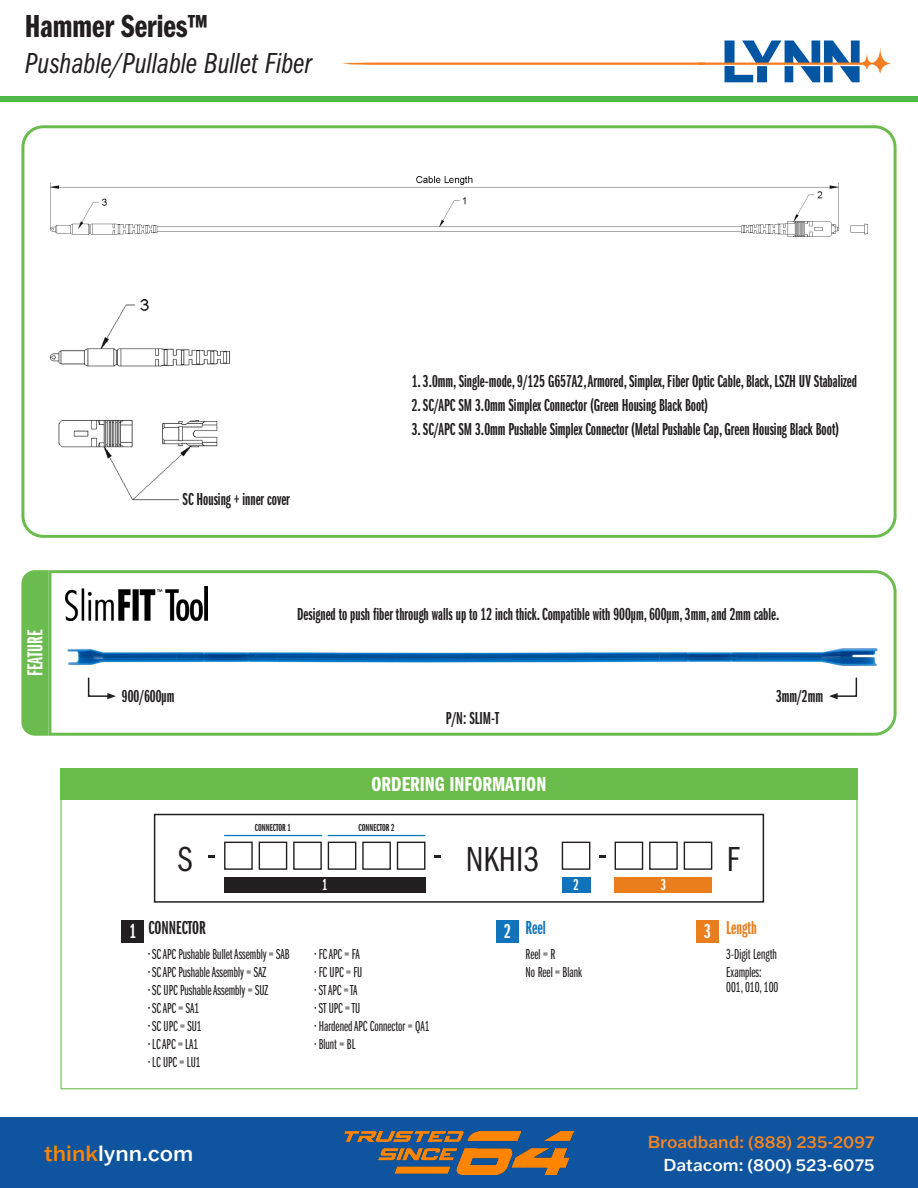
<style>
.page{position:relative;width:918px;height:1188px;background:#fff}
.page>*{position:absolute;margin:0;border:0;box-sizing:border-box;transform-origin:0 0}
.t1{font:36px "Franklin Gothic LT Pro Bk Cm";color:#231f20}
.t2{font:33px "Franklin Gothic LT Pro Dm Cm";color:#231f20}
.t3{font:30px "Franklin Gothic LT Pro Bk Cm It";color:#231f20}
.t4{font:22.5px "Franklin Gothic LT Pro Dm X Cm";color:#fff}
.t5{font:500 21.6px "Franklin Gothic ATF";color:#fff}
.t6{font:21px "Franklin Gothic LT Pro Dm Cm";color:#fff}
.t7{font:21px "Franklin Gothic LT Pro Dm X Cm";color:#fff}
.t8{font:19.5px "Franklin Gothic LT Pro Dm X Cm";color:#231f20}
.t9{font:19.5px "Franklin Gothic LT Pro Dm X Cm";color:#ea7e1d}
.t10{font:19.5px "Franklin Gothic LT Pro Dm X Cm";color:#1074bc}
.t11{font:18px "Franklin Gothic LT Pro Dm X Cm";color:#231f20}
.t12{font:500 16.95px "Franklin Gothic ATF";color:#f58520}
.t13{font:500 16.95px "Franklin Gothic ATF";color:#fff}
.t14{font:16.5px "Franklin Gothic LT Pro Dm X Cm";color:#fff}
.t15{font:15px "Franklin Gothic LT Pro Bk X Cm";color:#231f20}
.t16{font:10.5px "Franklin Gothic LT Pro Dm X Cm";color:#231f20}
.s1{color:#ff8500}
</style>
<div class="page">
<div style="left:0;top:1118px;width:918px;height:70px;background:#0f549e"></div>
<img style="left:345px;top:1132px;width:228px;height:43px">
<div style="left:0;top:97px;width:918px;height:5px;background:#50b949"></div>
<svg style="left:342px;top:41px;width:549px;height:41px"></svg>
<div style="left:21px;top:125px;width:876px;height:413px;border:3px solid #6bbc4e;border-radius:20px"></div>
<img style="left:50px;top:177px;width:818px;height:60px">
<img style="left:50px;top:300px;width:181px;height:201px">
<div style="left:183px;top:487px;width:204px;height:34px;background:#fff"></div>
<svg style="left:48px;top:570px;width:849px;height:166px"></svg>
<div style="left:21px;top:570px;width:27px;height:166px;background:#6bbc4e"></div>
<img style="left:58px;top:641px;width:829px;height:32px">
<img style="left:66px;top:587px;width:141px;height:33px">
<svg style="left:87px;top:676px;width:29px;height:23px"></svg>
<svg style="left:829px;top:676px;width:29px;height:23px"></svg>
<div style="left:60px;top:768px;width:798px;height:31px;background:#6bbc4d"></div>
<div style="left:122px;top:920px;width:22px;height:23px;background:#231f20"></div>
<div style="left:496px;top:920px;width:23px;height:23px;background:#1074bc"></div>
<div style="left:697px;top:920px;width:22px;height:23px;background:#ea7e1d"></div>
<div style="left:154px;top:814px;width:610px;height:89px;border:2px solid #231f20"></div>
<div style="left:224px;top:877px;width:201px;height:15px;background:#231f20"></div>
<div style="left:615px;top:877px;width:97px;height:15px;background:#ea7e1d"></div>
<div style="left:562px;top:877px;width:28px;height:15px;background:#1074bc"></div>
<div style="left:224px;top:842px;width:29px;height:28px;border:1px solid #231f20"></div>
<div style="left:615px;top:842px;width:28px;height:28px;border:1px solid #231f20"></div>
<div style="left:328px;top:842px;width:28px;height:28px;border:1px solid #231f20"></div>
<div style="left:259px;top:842px;width:28px;height:28px;border:1px solid #231f20"></div>
<div style="left:649px;top:842px;width:29px;height:28px;border:1px solid #231f20"></div>
<div style="left:362px;top:842px;width:29px;height:28px;border:1px solid #231f20"></div>
<div style="left:293px;top:842px;width:29px;height:28px;border:1px solid #231f20"></div>
<div style="left:684px;top:842px;width:28px;height:28px;border:1px solid #231f20"></div>
<div style="left:397px;top:842px;width:28px;height:28px;border:1px solid #231f20"></div>
<svg style="left:209px;top:856px;width:6px;height:2px"></svg>
<svg style="left:599px;top:856px;width:7px;height:2px"></svg>
<svg style="left:435px;top:856px;width:6px;height:2px"></svg>
<hr style="left:224px;top:835px;width:98px;height:1px;background:#0079c2">
<hr style="left:328px;top:835px;width:97px;height:1px;background:#0079c2">
<div style="left:562px;top:842px;width:28px;height:28px;border:1px solid #231f20"></div>
<p class="t2" style="left:25px;top:8px;width:185px">Hammer Series™</p>
<p class="t3" style="left:25px;top:47px;width:289px">Pushable/Pullable Bullet Fiber</p>
<p class="t11" style="left:183px;top:490px;width:109px">SC Housing + inner cover</p>
<p class="t11" style="left:412px;top:372px;width:447px">1. 3.0mm, Single-mode, 9/125 G657A2, Armored, Simplex, Fiber Optic Cable, Black, LSZH UV Stabalized</p>
<p class="t11" style="left:412px;top:396px;width:298px">2. SC/APC SM 3.0mm Simplex Connector (Green Housing Black Boot)</p>
<p class="t11" style="left:412px;top:420px;width:429px">3. SC/APC SM 3.0mm Pushable Simplex Connector (Metal Pushable Cap, Green Housing Black Boot)</p>
<p class="t4" style="left:23px;top:676px;width:48px;rotate:-90deg">FEATURE</p>
<p class="t11" style="left:297px;top:605px;width:484px">Designed to push fiber through walls up to 12 inch thick. Compatible with 900µm, 600µm, 3mm, and 2mm cable.</p>
<p class="t11" style="left:122px;top:687px;width:54px">900/600µm</p>
<p class="t11" style="left:776px;top:687px;width:48px">3mm/2mm</p>
<p class="t11" style="left:446px;top:708px;width:55px">P/N: SLIM-T</p>
<p class="t6" style="left:372px;top:772px;width:176px">ORDERING INFORMATION</p>
<p class="t16" style="left:255px;top:822px;width:38px">CONNECTOR 1</p>
<p class="t16" style="left:358px;top:822px;width:38px">CONNECTOR 2</p>
<p class="t1" style="left:178px;top:840px;width:16px">S</p>
<p class="t1" style="left:727px;top:840px;width:14px">F</p>
<p class="t1" style="left:466px;top:840px;width:74px">NKHI3</p>
<p class="t7" style="left:129px;top:919px;width:8px">1</p>
<p class="t14" style="left:322px;top:875px;width:7px">1</p>
<p class="t14" style="left:573px;top:875px;width:7px">2</p>
<p class="t14" style="left:661px;top:875px;width:7px">3</p>
<p class="t8" style="left:148px;top:917px;width:59px">CONNECTOR</p>
<p class="t7" style="left:504px;top:919px;width:8px">2</p>
<p class="t15" style="left:148px;top:946px;width:143px">• SC APC Pushable Bullet Assembly = SAB</p>
<p class="t15" style="left:148px;top:964px;width:119px">• SC APC Pushable Assembly = SAZ</p>
<p class="t15" style="left:148px;top:982px;width:121px">• SC UPC Pushable Assembly = SUZ</p>
<p class="t15" style="left:148px;top:1000px;width:52px">• SC APC = SA1</p>
<p class="t15" style="left:148px;top:1018px;width:55px">• SC UPC = SU1</p>
<p class="t15" style="left:148px;top:1036px;width:51px">• LC APC = LA1</p>
<p class="t15" style="left:148px;top:1054px;width:54px">• LC UPC = LU1</p>
<p class="t15" style="left:315px;top:946px;width:47px">• FC APC = FA</p>
<p class="t15" style="left:315px;top:964px;width:49px">• FC UPC = FU</p>
<p class="t15" style="left:315px;top:982px;width:44px">• ST APC = TA</p>
<p class="t15" style="left:315px;top:1000px;width:47px">• ST UPC = TU</p>
<p class="t15" style="left:315px;top:1018px;width:116px">• Hardened APC Connector = QA1</p>
<p class="t15" style="left:315px;top:1036px;width:42px">• Blunt = BL</p>
<p class="t10" style="left:526px;top:917px;width:22px">Reel</p>
<p class="t7" style="left:704px;top:919px;width:8px">3</p>
<p class="t9" style="left:726px;top:917px;width:32px">Length</p>
<p class="t15" style="left:726px;top:946px;width:52px">3-Digit Length</p>
<p class="t15" style="left:726px;top:964px;width:37px">Examples:</p>
<p class="t15" style="left:726px;top:979px;width:54px">001, 010, 100</p>
<p class="t15" style="left:526px;top:946px;width:31px">Reel = R</p>
<p class="t15" style="left:526px;top:964px;width:58px">No Reel = Blank</p>
<p class="t5" style="left:44px;top:1139px;width:151px"><span class="s1">think</span>lynn.com</p>
<p class="t12" style="left:648px;top:1131px;width:228px">Broadband: (888) 235-2097</p>
<p class="t13" style="left:663px;top:1154px;width:212px">Datacom: (800) 523-6075</p>
</div>
